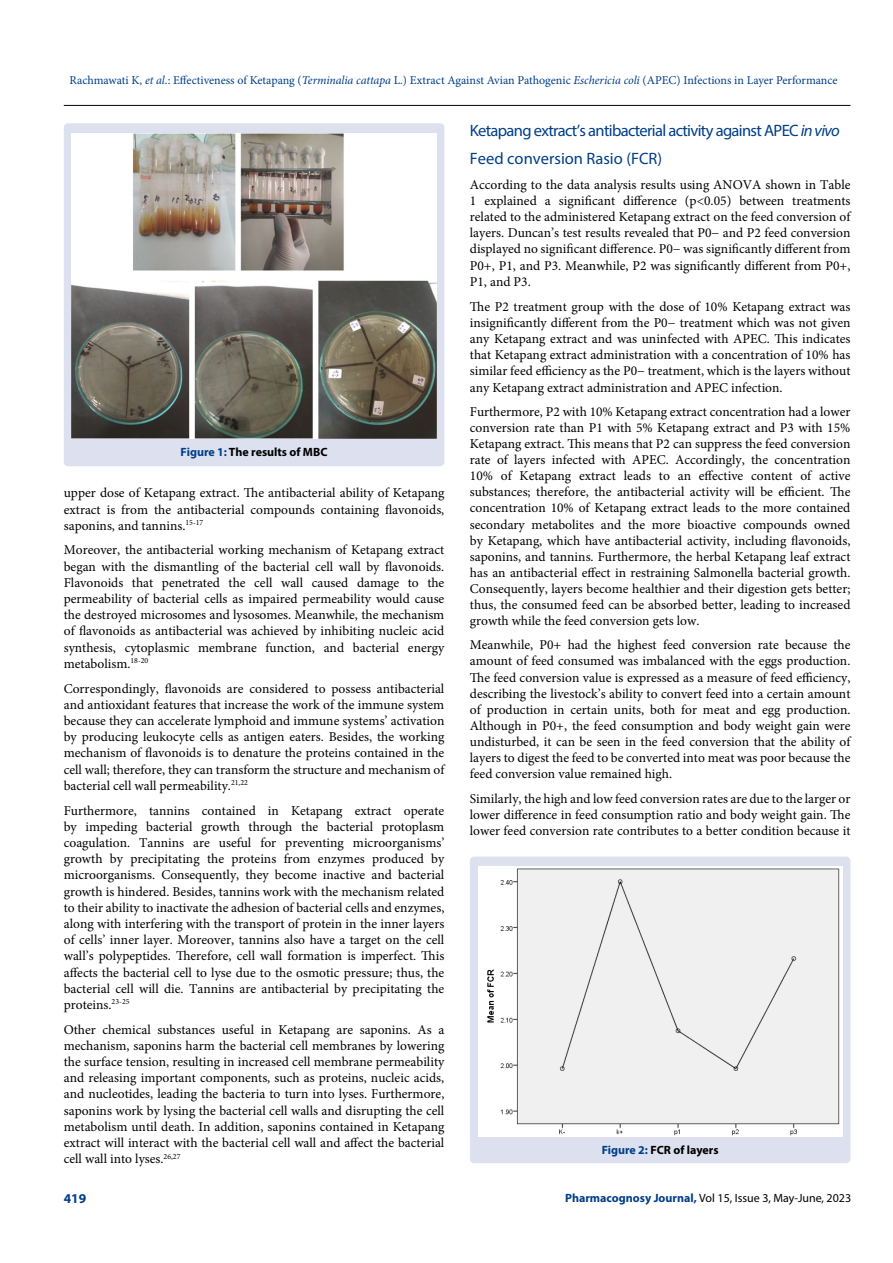
<style>
.page{position:relative;width:893px;height:1263px;background:#fff}
.page>*{position:absolute;margin:0;border:0;box-sizing:border-box;transform-origin:0 0}
.t1{font:16.5px/28.3px "Myriad Pro";letter-spacing:-.04em;color:#003e88}
.t2{font:13.5px/16.2px "Minion Pro";color:#000;text-align:justify}
.t3{font:700 13.5px "Myriad Pro";color:#003e88}
.t4{font:12px "Minion Pro";color:#003e88}
.t5{font:12px "Myriad Pro";color:#000}
.t6{font:700 12px "Myriad Pro";color:#000}
.s1{font-style:italic}
.s2{color:#003e88}
.s3{font-weight:700;color:#003e88}
</style>
<div class="page">
<hr style="left:64px;top:105px;width:786px;height:1px;background:#000">
<div style="left:64px;top:123px;width:380px;height:343px;background:#dde0ef;border-radius:4px"></div>
<img style="left:72px;top:134px;width:364px;height:304px">
<div style="left:470px;top:857px;width:380px;height:306px;background:#dde0ef;border-radius:4px"></div>
<img style="left:478px;top:866px;width:364px;height:270px">
<p class="t4" style="left:69px;top:72px;width:770px">Rachmawati K, <span class="s1">et al</span>.: Effectiveness of Ketapang (<span class="s1">Terminalia cattapa</span> L.) Extract Against Avian Pathogenic <span class="s1">Eschericia coli</span> (APEC) Infections in Layer Performance</p>
<p class="t6" style="left:181px;top:444px;width:148px"><span class="s2">Figure 1:</span> The results of MBC</p>
<p class="t2" style="left:64px;top:485px;width:382px">upper dose of Ketapang extract. The antibacterial ability of Ketapang extract is from the antibacterial compounds containing flavonoids, saponins, and tannins.<sup>15-17</sup></p>
<p class="t2" style="left:64px;top:542px;width:382px">Moreover, the antibacterial working mechanism of Ketapang extract began with the dismantling of the bacterial cell wall by flavonoids.<br>Flavonoids that penetrated the cell wall caused damage to the permeability of bacterial cells as impaired permeability would cause the destroyed microsomes and lysosomes. Meanwhile, the mechanism of flavonoids as antibacterial was achieved by inhibiting nucleic acid synthesis, cytoplasmic membrane function, and bacterial energy metabolism.<sup>18-20</sup></p>
<p class="t2" style="left:64px;top:680px;width:382px">Correspondingly, flavonoids are considered to possess antibacterial and antioxidant features that increase the work of the immune system because they can accelerate lymphoid and immune systems’ activation by producing leukocyte cells as antigen eaters. Besides, the working mechanism of flavonoids is to denature the proteins contained in the cell wall; therefore, they can transform the structure and mechanism of bacterial cell wall permeability.<sup>21,22</sup></p>
<p class="t2" style="left:64px;top:802px;width:382px">Furthermore, tannins contained in Ketapang extract operate by impeding bacterial growth through the bacterial protoplasm coagulation. Tannins are useful for preventing microorganisms’ growth by precipitating the proteins from enzymes produced by microorganisms. Consequently, they become inactive and bacterial growth is hindered. Besides, tannins work with the mechanism related to their ability to inactivate the adhesion of bacterial cells and enzymes, along with interfering with the transport of protein in the inner layers of cells’ inner layer. Moreover, tannins also have a target on the cell wall’s polypeptides. Therefore, cell wall formation is imperfect. This affects the bacterial cell to lyse due to the osmotic pressure; thus, the bacterial cell will die. Tannins are antibacterial by precipitating the proteins.<sup>23-25</sup></p>
<p class="t2" style="left:64px;top:1021px;width:382px">Other chemical substances useful in Ketapang are saponins. As a mechanism, saponins harm the bacterial cell membranes by lowering the surface tension, resulting in increased cell membrane permeability and releasing important components, such as proteins, nucleic acids, and nucleotides, leading the bacteria to turn into lyses. Furthermore, saponins work by lysing the bacterial cell walls and disrupting the cell metabolism until death. In addition, saponins contained in Ketapang extract will interact with the bacterial cell wall and affect the bacterial cell wall into lyses.<sup>26,27</sup></p>
<p class="t1" style="left:470px;top:116px;width:371px">Ketapang extract’s antibacterial activity against APEC <span class="s1">in vivo<br></span>Feed conversion Rasio (FCR)</p>
<p class="t2" style="left:470px;top:176px;width:382px">According to the data analysis results using ANOVA shown in Table 1 explained a significant difference (p&lt;0.05) between treatments related to the administered Ketapang extract on the feed conversion of layers. Duncan’s test results revealed that P0− and P2 feed conversion displayed no significant difference. P0− was significantly different from P0+, P1, and P3. Meanwhile, P2 was significantly different from P0+, P1, and P3.</p>
<p class="t2" style="left:470px;top:298px;width:382px">The P2 treatment group with the dose of 10% Ketapang extract was insignificantly different from the P0− treatment which was not given any Ketapang extract and was uninfected with APEC. This indicates that Ketapang extract administration with a concentration of 10% has similar feed efficiency as the P0− treatment, which is the layers without any Ketapang extract administration and APEC infection.</p>
<p class="t2" style="left:470px;top:404px;width:382px">Furthermore, P2 with 10% Ketapang extract concentration had a lower conversion rate than P1 with 5% Ketapang extract and P3 with 15% Ketapang extract. This means that P2 can suppress the feed conversion rate of layers infected with APEC. Accordingly, the concentration 10% of Ketapang extract leads to an effective content of active substances; therefore, the antibacterial activity will be efficient. The concentration 10% of Ketapang extract leads to the more contained secondary metabolites and the more bioactive compounds owned by Ketapang, which have antibacterial activity, including flavonoids, saponins, and tannins. Furthermore, the herbal Ketapang leaf extract has an antibacterial effect in restraining Salmonella bacterial growth.<br>Consequently, layers become healthier and their digestion gets better; thus, the consumed feed can be absorbed better, leading to increased growth while the feed conversion gets low.</p>
<p class="t2" style="left:470px;top:637px;width:382px">Meanwhile, P0+ had the highest feed conversion rate because the amount of feed consumed was imbalanced with the eggs production.<br>The feed conversion value is expressed as a measure of feed efficiency, describing the livestock’s ability to convert feed into a certain amount of production in certain units, both for meat and egg production.<br>Although in P0+, the feed consumption and body weight gain were undisturbed, it can be seen in the feed conversion that the ability of layers to digest the feed to be converted into meat was poor because the feed conversion value remained high.</p>
<p class="t2" style="left:470px;top:790px;width:382px">Similarly, the high and low feed conversion rates are due to the larger or lower difference in feed consumption ratio and body weight gain. The lower feed conversion rate contributes to a better condition because it</p>
<p class="t6" style="left:602px;top:1142px;width:118px"><span class="s2">Figure 2:</span> FCR of layers</p>
<p class="t3" style="left:64px;top:1189px;width:24px">419</p>
<p class="t5" style="left:565px;top:1190px;width:288px"><span class="s3">Pharmacognosy Journal,</span> Vol 15, Issue 3, May-June, 2023</p>
</div>
